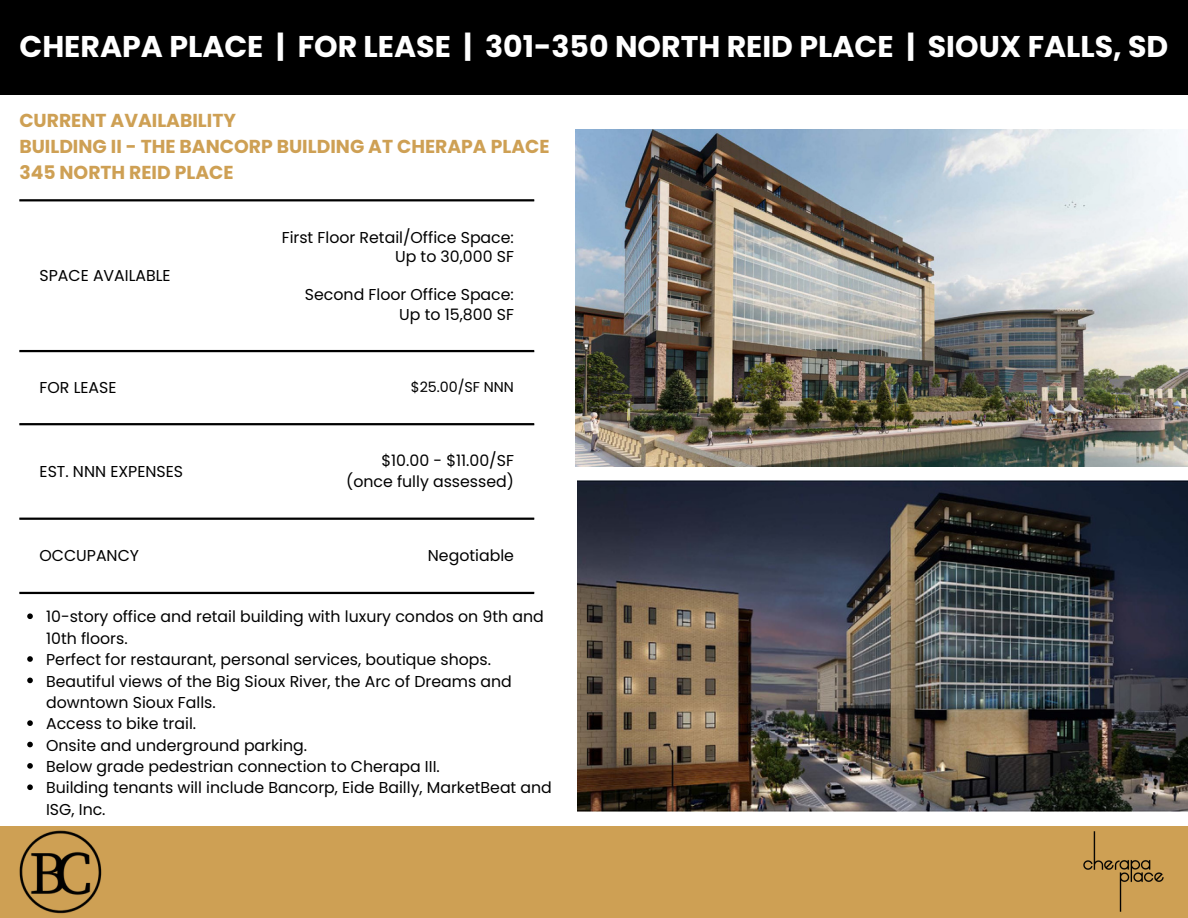
<style>
.page{position:relative;width:1188px;height:918px;background:#fff}
.page>*{position:absolute;margin:0;border:0;box-sizing:border-box;transform-origin:0 0}
.t1{font:700 30px "Poppins";color:#fff}
.t2{font:700 18.75px/25.8px "Poppins";color:#cea054}
.t3{font:15.75px/21.3px "Poppins";color:#000}
.t4{font:14.25px "Poppins";color:#000}
</style>
<div class="page">
<div style="left:0;top:0;width:1188px;height:94px;background:#000"></div>
<div style="left:0;top:826px;width:1188px;height:92px;background:#cea054"></div>
<img style="left:19px;top:830px;width:83px;height:84px">
<img style="left:1083px;top:831px;width:81px;height:81px">
<img style="left:575px;top:129px;width:613px;height:338px">
<img style="left:578px;top:481px;width:610px;height:331px">
<hr style="left:19px;top:199px;width:515px;height:2px;background:#000">
<hr style="left:19px;top:350px;width:515px;height:2px;background:#000">
<hr style="left:19px;top:423px;width:515px;height:2px;background:#000">
<hr style="left:19px;top:518px;width:515px;height:2px;background:#000">
<hr style="left:19px;top:592px;width:515px;height:2px;background:#000">
<svg style="left:27px;top:613px;width:6px;height:6px"></svg>
<svg style="left:27px;top:656px;width:6px;height:6px"></svg>
<svg style="left:27px;top:678px;width:6px;height:5px"></svg>
<svg style="left:27px;top:720px;width:6px;height:6px"></svg>
<svg style="left:27px;top:742px;width:6px;height:5px"></svg>
<svg style="left:27px;top:763px;width:6px;height:6px"></svg>
<svg style="left:27px;top:784px;width:6px;height:6px"></svg>
<p class="t1" style="left:20px;top:25px;width:1150px">CHERAPA PLACE | FOR LEASE | 301-350 NORTH REID PLACE | SIOUX FALLS, SD</p>
<p class="t2" style="left:19px;top:107px;width:532px">CURRENT AVAILABILITY<br>BUILDING II - THE BANCORP BUILDING AT CHERAPA PLACE<br>345 NORTH REID PLACE</p>
<h2 class="t3" style="left:40px;top:265px;width:133px">SPACE AVAILABLE</h2>
<p class="t3" style="left:282px;top:227px;width:234px">First Floor Retail/Office Space:</p>
<p class="t3" style="left:395px;top:246px;width:120px">Up to 30,000 SF</p>
<p class="t3" style="left:305px;top:284px;width:211px">Second Floor Office Space:</p>
<p class="t3" style="left:399px;top:303px;width:116px">Up to 15,800 SF</p>
<p class="t3" style="left:40px;top:377px;width:78px">FOR LEASE</p>
<p class="t4" style="left:411px;top:377px;width:105px">$25.00/SF NNN</p>
<p class="t3" style="left:40px;top:461px;width:145px">EST. NNN EXPENSES</p>
<p class="t3" style="left:381px;top:450px;width:134px">$10.00 - $11.00/SF</p>
<p class="t3" style="left:346px;top:471px;width:169px">(once fully assessed)</p>
<p class="t3" style="left:40px;top:545px;width:101px">OCCUPANCY</p>
<p class="t3" style="left:428px;top:545px;width:88px">Negotiable</p>
<p class="t3" style="left:46px;top:606px;width:499px">10-story office and retail building with luxury condos on 9th and<br>10th floors.</p>
<p class="t3" style="left:46px;top:649px;width:447px">Perfect for restaurant, personal services, boutique shops.</p>
<p class="t3" style="left:46px;top:670px;width:467px">Beautiful views of the Big Sioux River, the Arc of Dreams and downtown Sioux Falls.</p>
<p class="t3" style="left:46px;top:713px;width:152px">Access to bike trail.</p>
<p class="t3" style="left:46px;top:735px;width:263px">Onsite and underground parking.</p>
<p class="t3" style="left:46px;top:756px;width:395px">Below grade pedestrian connection to Cherapa III.</p>
<p class="t3" style="left:46px;top:777px;width:507px">Building tenants will include Bancorp, Eide Bailly, MarketBeat and<br>ISG, Inc.</p>
</div>
